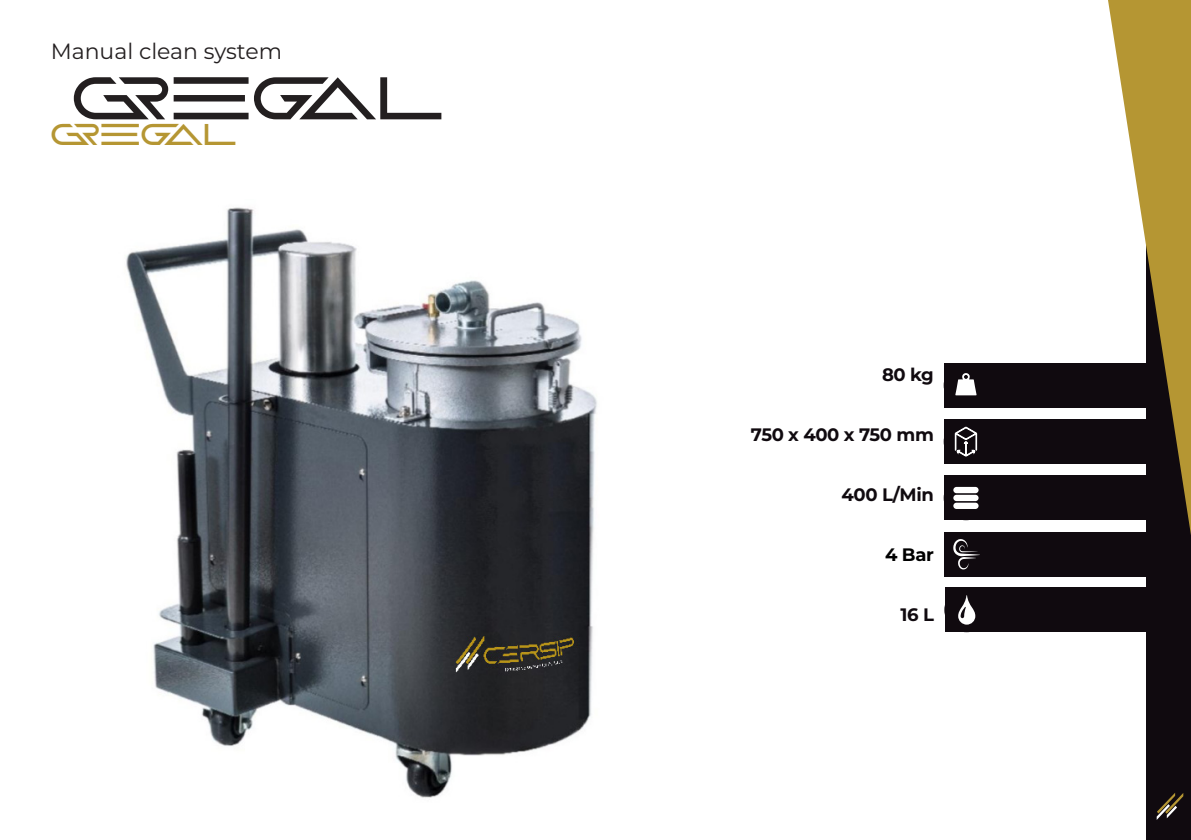
<style>
.page{position:relative;width:1191px;height:840px;background:#fff}
.page>*{position:absolute;margin:0;border:0;box-sizing:border-box;transform-origin:0 0}
.t1{font:60px "abnes";color:#231f20}
.t2{font:30px "abnes";color:#b59633}
.t3{font:22px "Montserrat";color:#231f20}
.t4{font:700 18px "Montserrat";letter-spacing:-.02em;color:#100a0f}
.t5{font:700 18px "Montserrat";color:#000}
</style>
<div class="page">
<div style="left:1146px;top:0;width:45px;height:839px;background:#100a0f"></div>
<svg style="left:1105px;top:0;width:86px;height:577px;fill:#b59633"></svg>
<svg style="left:1156px;top:793px;width:27px;height:26px"></svg>
<img style="left:126px;top:207px;width:471px;height:591px">
<div style="left:944px;top:587px;width:211px;height:45px;background:#100a0f"></div>
<div style="left:943px;top:531px;width:211px;height:45px;background:#100a0f"></div>
<div style="left:943px;top:475px;width:211px;height:45px;background:#100a0f"></div>
<div style="left:943px;top:419px;width:211px;height:44px;background:#100a0f"></div>
<div style="left:943px;top:363px;width:211px;height:44px;background:#100a0f"></div>
<svg style="left:953px;top:486px;width:25px;height:22px"></svg>
<svg style="left:955px;top:373px;width:21px;height:22px"></svg>
<svg style="left:954px;top:426px;width:23px;height:31px"></svg>
<svg style="left:958px;top:595px;width:17px;height:29px"></svg>
<svg style="left:953px;top:539px;width:27px;height:30px"></svg>
<p class="t3" style="left:51px;top:36px;width:233px">Manual clean system</p>
<p class="t1" style="left:72px;top:57px;width:372px">GREGAL</p>
<p class="t2" style="left:51px;top:114px;width:187px">GREGAL</p>
<p class="t4" style="left:882px;top:361px;width:53px">80 kg</p>
<p class="t4" style="left:751px;top:421px;width:184px">750 x 400 x 750 mm</p>
<p class="t4" style="left:841px;top:481px;width:94px">400 L/Min</p>
<p class="t5" style="left:885px;top:541px;width:50px">4 Bar</p>
<p class="t4" style="left:900px;top:601px;width:35px">16 L</p>
</div>
